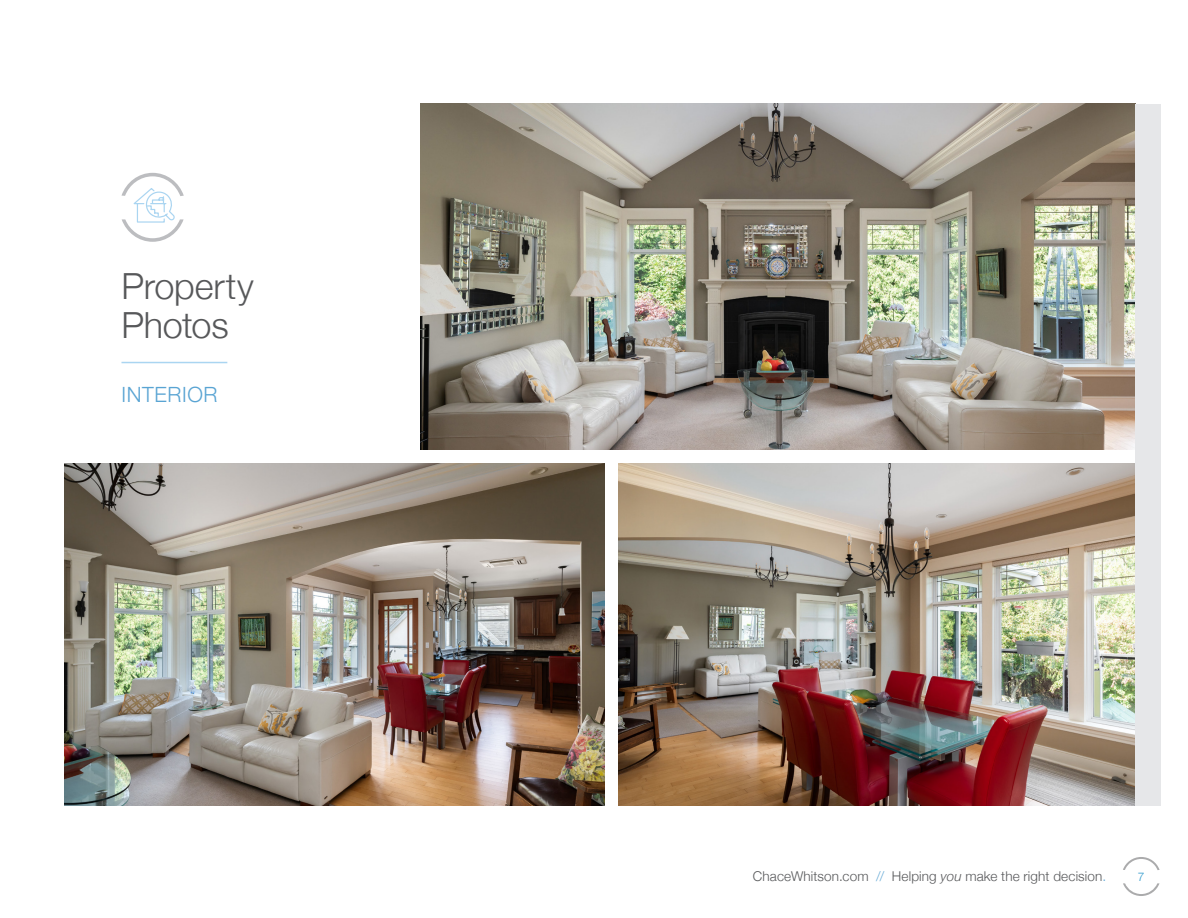
<style>
.page{position:relative;width:1188px;height:918px;background:#fff}
.page>*{position:absolute;margin:0;border:0;box-sizing:border-box;transform-origin:0 0}
.t1{font:300 36px/39px "Helvetica Neue";letter-spacing:-.005em;color:#57585a}
.t2{font:300 21px "Helvetica Neue";letter-spacing:.03em;color:#59a4d3}
.t3{font:300 13.5px "Helvetica Neue";letter-spacing:.01em;color:#57585a}
.t4{font:300 12px "Helvetica Neue";color:#2f99cd}
.s1{color:#62a8d5}
.s2{font-style:italic}
</style>
<div class="page">
<svg style="left:1123px;top:857px;width:37px;height:13px"></svg>
<svg style="left:1123px;top:883px;width:37px;height:13px"></svg>
<img style="left:421px;top:104px;width:714px;height:346px">
<img style="left:618px;top:463px;width:517px;height:343px">
<img style="left:64px;top:463px;width:540px;height:343px">
<hr style="left:122px;top:362px;width:105px;height:1px;background:#aad5f1">
<svg style="left:122px;top:173px;width:62px;height:69px"></svg>
<div style="left:1135px;top:104px;width:26px;height:702px;background:#e6e7e9"></div>
<p class="t1" style="left:122px;top:264px;width:134px">Property<br>Photos</p>
<p class="t2" style="left:122px;top:377px;width:98px">INTERIOR</p>
<p class="t3" style="left:753px;top:865px;width:355px">ChaceWhitson.com <span class="s1">//</span> Helping <span class="s2">you</span> make the right decision<span class="s1">.</span></p>
<p class="t4" style="left:1138px;top:867px;width:8px">7</p>
</div>
